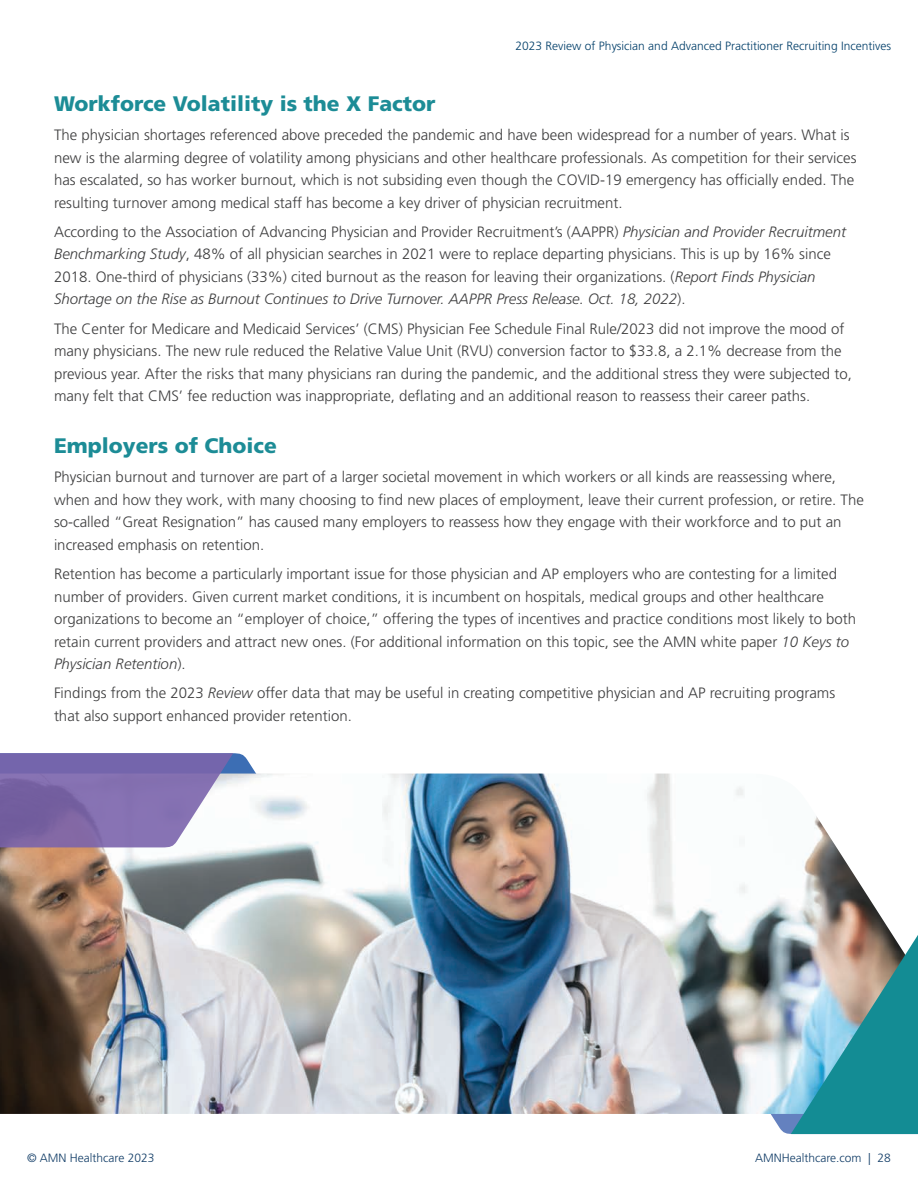
<style>
.page{position:relative;width:918px;height:1188px;background:#fff}
.page>*{position:absolute;margin:0;border:0;box-sizing:border-box;transform-origin:0 0}
.t1{font:900 21px "Frutiger LT Pro";color:#1c8c96}
.t2{font:300 15px/22.5px "Frutiger LT Pro";color:#3e3e3f}
.t3{font:300 12px "Frutiger LT Pro";color:#003e69}
.t4{font:300 12px "Frutiger LT Pro";color:#123d67}
.s1{font-style:italic}
</style>
<div class="page">
<img style="left:0;top:774px;width:893px;height:340px">
<img style="left:723px;top:935px;width:195px;height:199px">
<svg style="left:0;top:753px;width:303px;height:94px"></svg>
<p class="t3" style="left:516px;top:38px;width:377px">2023 Review of Physician and Advanced Practitioner Recruiting Incentives</p>
<h1 class="t1" style="left:54px;top:91px;width:383px">Workforce Volatility is the X Factor</h1>
<p class="t2" style="left:54px;top:124px;width:804px">The physician shortages referenced above preceded the pandemic and have been widespread for a number of years. What is new is the alarming degree of volatility among physicians and other healthcare professionals. As competition for their services has escalated, so has worker burnout, which is not subsiding even though the COVID-19 emergency has officially ended. The resulting turnover among medical staff has become a key driver of physician recruitment.</p>
<p class="t2" style="left:54px;top:220px;width:794px">According to the Association of Advancing Physician and Provider Recruitment’s (AAPPR) <span class="s1">Physician and Provider Recruitment Benchmarking Study</span>, 48% of all physician searches in 2021 were to replace departing physicians. This is up by 16% since 2018. One-third of physicians (33%) cited burnout as the reason for leaving their organizations. (<span class="s1">Report Finds Physician Shortage on the Rise as Burnout Continues to Drive Turnover. AAPPR Press Release. Oct. 18, 2022</span>).</p>
<p class="t2" style="left:54px;top:317px;width:799px">The Center for Medicare and Medicaid Services’ (CMS) Physician Fee Schedule Final Rule/2023 did not improve the mood of many physicians. The new rule reduced the Relative Value Unit (RVU) conversion factor to $33.8, a 2.1% decrease from the previous year. After the risks that many physicians ran during the pandemic, and the additional stress they were subjected to, many felt that CMS’ fee reduction was inappropriate, deflating and an additional reason to reassess their career paths.</p>
<h1 class="t1" style="left:54px;top:433px;width:224px">Employers of Choice</h1>
<p class="t2" style="left:54px;top:466px;width:811px">Physician burnout and turnover are part of a larger societal movement in which workers or all kinds are reassessing where, when and how they work, with many choosing to find new places of employment, leave their current profession, or retire. The so-called “Great Resignation” has caused many employers to reassess how they engage with their workforce and to put an increased emphasis on retention.</p>
<p class="t2" style="left:54px;top:563px;width:804px">Retention has become a particularly important issue for those physician and AP employers who are contesting for a limited number of providers. Given current market conditions, it is incumbent on hospitals, medical groups and other healthcare organizations to become an “employer of choice,” offering the types of incentives and practice conditions most likely to both retain current providers and attract new ones. (For additional information on this topic, see the AMN white paper <span class="s1">10 Keys to Physician Retention</span>).</p>
<p class="t2" style="left:54px;top:682px;width:783px">Findings from the 2023 <span class="s1">Review</span> offer data that may be useful in creating competitive physician and AP recruiting programs that also support enhanced provider retention.</p>
<p class="t4" style="left:27px;top:1151px;width:129px">© AMN Healthcare 2023</p>
<p class="t4" style="left:755px;top:1151px;width:137px">AMNHealthcare.com | 28</p>
</div>
